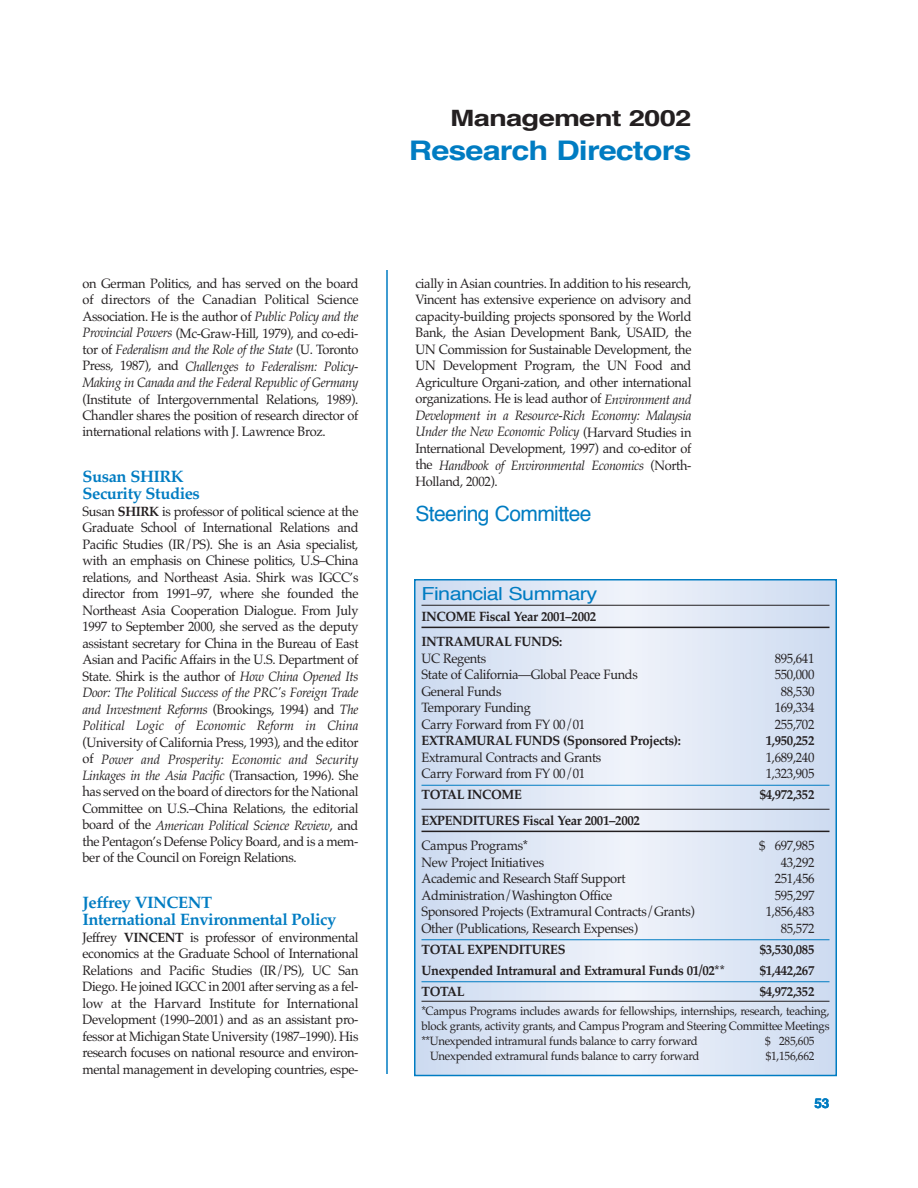
<style>
.page{position:relative;width:918px;height:1188px;background:#fff}
.page>*{position:absolute;margin:0;border:0;box-sizing:border-box;transform-origin:0 0}
.t1{font:700 27px "Helvetica";letter-spacing:-.03em;color:#007cc2;scale:1.2 1}
.t2{font:700 22.5px "Helvetica";letter-spacing:-.03em;color:#231f20;scale:1.3 1}
.t3{font:21px "Helvetica";letter-spacing:-.03em;color:#007cc2}
.t4{font:18px "Helvetica";letter-spacing:-.03em;color:#007cc2;scale:1.2 1}
.t5{font:700 16.5px/18px "Palatino";letter-spacing:-.025em;color:#007cc2}
.t6{font:13.5px/16.5px "Palatino";letter-spacing:-.025em;color:#231f20;text-align:justify;scale:.95 1}
.t7{font:700 13.5px/25.5px "Palatino";letter-spacing:-.025em;color:#231f20;scale:.95 1}
.t8{font:700 13.5px "Helvetica";color:#007cc2}
.t9{font:12px/15px "Palatino";letter-spacing:-.025em;color:#231f20;text-align:justify;scale:.95 1}
.s1{font-style:italic}
.s2{font-weight:700}
</style>
<div class="page">
<hr style="left:386px;top:270px;width:2px;height:804px;background:#007cc2">
<svg style="left:417px;top:582px;width:417px;height:491px;background:#dde5f4"></svg>
<hr style="left:422px;top:605px;width:408px;height:1px;background:#231f20">
<hr style="left:422px;top:627px;width:408px;height:1px;background:#231f20">
<hr style="left:422px;top:785px;width:408px;height:1px;background:#007cc2">
<hr style="left:422px;top:809px;width:408px;height:1px;background:#231f20">
<hr style="left:422px;top:831px;width:408px;height:1px;background:#231f20">
<hr style="left:422px;top:939px;width:408px;height:1px;background:#007cc2">
<hr style="left:422px;top:981px;width:408px;height:1px;background:#007cc2">
<hr style="left:422px;top:1001px;width:408px;height:1px;background:#231f20">
<div style="left:414px;top:579px;width:423px;height:497px;border:2px solid #007cc2"></div>
<p class="t6" style="left:82px;top:277px;width:292px">on German Politics, and has served on the board of directors of the Canadian Political Science Association. He is the author of <span class="s1">Public Policy and the Provincial Powers</span> (Mc-Graw-Hill, 1979), and co-edi&shy;tor of <span class="s1">Federalism and the Role of the State</span> (U. Toronto Press, 1987), and <span class="s1">Challenges to Federalism: Policy-Making in Canada and the Federal Republic of Germany</span></p>
<p class="t6" style="left:82px;top:392px;width:292px">(Institute of Intergovernmental Relations, 1989).<br>Chandler shares the position of research director of international relations with J. Lawrence Broz.</p>
<p class="t5" style="left:82px;top:469px;width:119px">Susan SHIRK<br>Security Studies</p>
<p class="t6" style="left:82px;top:505px;width:292px">Susan <span class="s2">SHIRK</span> is professor of political science at the Graduate School of International Relations and Pacific Studies (IR/PS). She is an Asia specialist, with an emphasis on Chinese politics, U.S–China relations, and Northeast Asia. Shirk was IGCC’s director from 1991–97, where she founded the Northeast Asia Cooperation Dialogue. From July 1997 to September 2000, she served as the deputy assistant secretary for China in the Bureau of East Asian and Pacific Affairs in the U.S. Department of State. Shirk is the author of <span class="s1">How China Opened Its Door: The Political Success of the PRC's Foreign Trade and Investment Reforms</span> (Brookings, 1994) and <span class="s1">The Political Logic of Economic Reform in China</span></p>
<p class="t6" style="left:82px;top:736px;width:292px">(University of California Press, 1993), and the editor of <span class="s1">Power and Prosperity: Economic and Security Linkages in the Asia Pacific</span> (Transaction, 1996). She has served on the board of directors for the National Committee on U.S.–China Relations, the editorial board of the <span class="s1">American Political Science Review</span>, and the Pentagon’s Defense Policy Board, and is a mem&shy;ber of the Council on Foreign Relations.</p>
<p class="t5" style="left:82px;top:895px;width:255px">Jeffrey VINCENT<br>International Environmental Policy</p>
<p class="t6" style="left:82px;top:931px;width:292px">Jeffrey <span class="s2">VINCENT</span> is professor of environmental economics at the Graduate School of International Relations and Pacific Studies (IR/PS), UC San Diego. He joined IGCC in 2001 after serving as a fel&shy;low at the Harvard Institute for International Development (1990–2001) and as an assistant pro&shy;fessor at Michigan State University (1987–1990). His research focuses on national resource and environ&shy;mental management in developing countries, espe-</p>
<h2 class="t2" style="left:450px;top:110px;width:187px">Management 2002</h2>
<h1 class="t1" style="left:409px;top:141px;width:237px">Research Directors</h1>
<p class="t6" style="left:415px;top:277px;width:292px">cially in Asian countries. In addition to his research, Vincent has extensive experience on advisory and capacity-building projects sponsored by the World Bank, the Asian Development Bank, USAID, the UN Commission for Sustainable Development, the UN Development Program, the UN Food and Agriculture Organi-zation, and other international organizations. He is lead author of <span class="s1">Environment and Development in a Resource-Rich Economy: Malaysia Under the New Economic Policy</span> (Harvard Studies in International Development, 1997) and co-editor of the <span class="s1">Handbook of Environmental Economics</span> (North-Holland, 2002).</p>
<h3 class="t3" style="left:416px;top:505px;width:178px">Steering Committee</h3>
<h3 class="t4" style="left:422px;top:586px;width:148px">Financial Summary</h3>
<p class="t7" style="left:422px;top:605px;width:185px">INCOME Fiscal Year 2001–2002<br>INTRAMURAL FUNDS:</p>
<p class="t6" style="left:422px;top:651px;width:70px">UC Regents</p>
<p class="t6" style="left:775px;top:651px;width:43px">895,641</p>
<p class="t6" style="left:422px;top:668px;width:229px">State of California—Global Peace Funds</p>
<p class="t6" style="left:775px;top:668px;width:43px">550,000</p>
<p class="t6" style="left:422px;top:684px;width:86px">General Funds</p>
<p class="t6" style="left:781px;top:684px;width:37px">88,530</p>
<p class="t6" style="left:422px;top:701px;width:117px">Temporary Funding</p>
<p class="t6" style="left:775px;top:701px;width:43px">169,334</p>
<p class="t6" style="left:422px;top:717px;width:174px">Carry Forward from FY 00/01</p>
<p class="t6" style="left:775px;top:717px;width:43px">255,702</p>
<p class="t7" style="left:422px;top:729px;width:275px">EXTRAMURAL FUNDS (Sponsored Projects):</p>
<p class="t7" style="left:766px;top:729px;width:53px">1,950,252</p>
<p class="t6" style="left:422px;top:750px;width:191px">Extramural Contracts and Grants</p>
<p class="t6" style="left:766px;top:750px;width:53px">1,689,240</p>
<p class="t6" style="left:422px;top:767px;width:174px">Carry Forward from FY 00/01</p>
<p class="t6" style="left:766px;top:767px;width:53px">1,323,905</p>
<p class="t7" style="left:422px;top:783px;width:107px">TOTAL INCOME</p>
<p class="t7" style="left:760px;top:783px;width:59px">$4,972,352</p>
<p class="t7" style="left:422px;top:809px;width:231px">EXPENDITURES Fiscal Year 2001–2002</p>
<p class="t6" style="left:422px;top:839px;width:113px">Campus Programs*</p>
<p class="t6" style="left:759px;top:839px;width:60px">$ 697,985</p>
<p class="t6" style="left:422px;top:855px;width:131px">New Project Initiatives</p>
<p class="t6" style="left:781px;top:855px;width:37px">43,292</p>
<p class="t6" style="left:422px;top:872px;width:216px">Academic and Research Staff Support</p>
<p class="t6" style="left:775px;top:872px;width:43px">251,456</p>
<p class="t6" style="left:422px;top:888px;width:202px">Administration/Washington Office</p>
<p class="t6" style="left:775px;top:888px;width:43px">595,297</p>
<p class="t6" style="left:422px;top:905px;width:289px">Sponsored Projects (Extramural Contracts/Grants)</p>
<p class="t6" style="left:766px;top:905px;width:53px">1,856,483</p>
<p class="t6" style="left:422px;top:921px;width:229px">Other (Publications, Research Expenses)</p>
<p class="t6" style="left:781px;top:921px;width:37px">85,572</p>
<p class="t7" style="left:422px;top:938px;width:153px">TOTAL EXPENDITURES</p>
<p class="t7" style="left:760px;top:938px;width:59px">$3,530,085</p>
<p class="t7" style="left:422px;top:959px;width:322px">Unexpended Intramural and Extramural Funds 01/02**</p>
<p class="t7" style="left:760px;top:959px;width:59px">$1,442,267</p>
<p class="t7" style="left:422px;top:980px;width:47px">TOTAL</p>
<p class="t7" style="left:760px;top:980px;width:59px">$4,972,352</p>
<p class="t9" style="left:422px;top:1005px;width:431px">*Campus Programs includes awards for fellowships, internships, research, teaching, block grants, activity grants, and Campus Program and Steering Committee Meetings **Unexpended intramural funds balance to carry forward</p>
<p class="t9" style="left:765px;top:1035px;width:53px">$ 285,605</p>
<p class="t9" style="left:430px;top:1050px;width:285px">Unexpended extramural funds balance to carry forward</p>
<p class="t9" style="left:766px;top:1050px;width:53px">$1,156,662</p>
<p class="t8" style="left:814px;top:1099px;width:17px">53</p>
</div>
